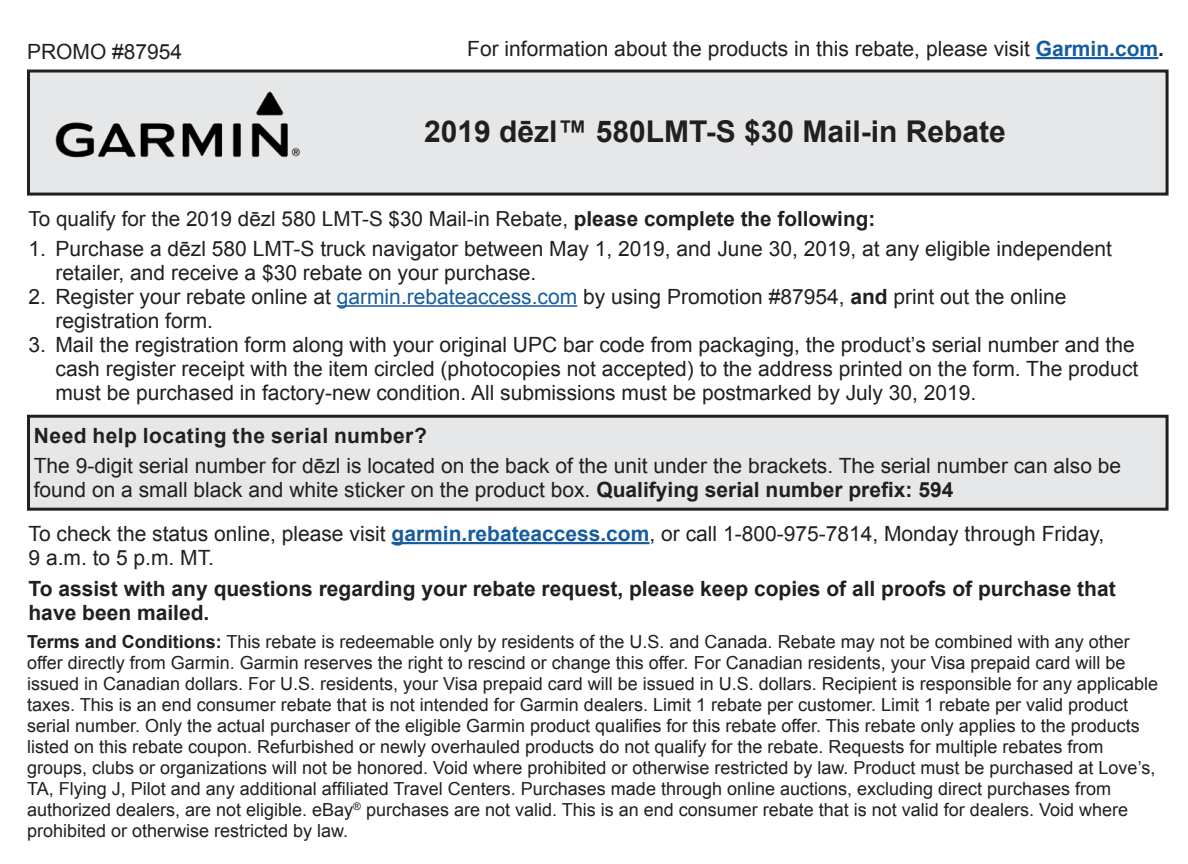
<style>
.page{position:relative;width:1188px;height:864px;background:#fff}
.page>*{position:absolute;margin:0;border:0;box-sizing:border-box;transform-origin:0 0}
.t1{font:700 30px "Arial";color:#231f20}
.t2{font:21px/24px "Arial";color:#231f20}
.t3{font:700 21px/24px "Arial";color:#231f20}
.t4{font:700 21px "Arial";letter-spacing:.02em;color:#231f20}
.t5{font:20.7px "Arial";color:#231f20}
.t6{font:18px/21px "Arial";color:#231f20}
.s1{font-weight:700;color:#175d9e}
.s2{font-weight:700}
.s3{color:#175d9e}
</style>
<div class="page">
<hr style="left:1036px;top:57px;width:122px;height:2px;background:#175d9e">
<div style="left:28px;top:71px;width:1139px;height:123px;background:#e6e7e9"></div>
<div style="left:27px;top:70px;width:1142px;height:126px;border:3px solid #231f20"></div>
<img style="left:55px;top:91px;width:245px;height:67px">
<hr style="left:337px;top:305px;width:240px;height:2px;background:#175d9e">
<hr style="left:392px;top:542px;width:257px;height:2px;background:#175d9e">
<div style="left:28px;top:416px;width:1139px;height:93px;background:#e6e7e9"></div>
<div style="left:27px;top:415px;width:1142px;height:96px;border:3px solid #231f20"></div>
<p class="t2" style="left:27px;top:40px;width:157px">PROMO #87954</p>
<p class="t2" style="left:467px;top:37px;width:698px">For information about the products in this rebate, please visit <span class="s1">Garmin.com</span><span class="s2">.</span></p>
<p class="t1" style="left:424px;top:112px;width:583px">2019 dēzl™ 580LMT-S $30 Mail-in Rebate</p>
<p class="t5" style="left:28px;top:205px;width:848px">To qualify for the 2019 dēzl 580 LMT-S $30 Mail-in Rebate, <span class="s2">please complete the following:</span></p>
<p class="t2" style="left:56px;top:237px;width:1058px;text-indent:-27px">1. Purchase a dēzl 580 LMT-S truck navigator between May 1, 2019, and June 30, 2019, at any eligible independent retailer, and receive a $30 rebate on your purchase.</p>
<p class="t2" style="left:56px;top:285px;width:1012px;text-indent:-27px">2. Register your rebate online at <span class="s3">garmin.rebateaccess.com</span> by using Promotion #87954, <span class="s2">and</span> print out the online registration form.</p>
<p class="t2" style="left:56px;top:333px;width:1084px;text-indent:-27px">3. Mail the registration form along with your original UPC bar code from packaging, the product’s serial number and the cash register receipt with the item circled (photocopies not accepted) to the address printed on the form. The product must be purchased in factory-new condition. All submissions must be postmarked by July 30, 2019.</p>
<p class="t4" style="left:34px;top:421px;width:395px">Need help locating the serial number?</p>
<p class="t2" style="left:34px;top:454px;width:1089px">The 9-digit serial number for dēzl is located on the back of the unit under the brackets. The serial number can also be found on a small black and white sticker on the product box. <span class="s2">Qualifying serial number prefix: 594</span></p>
<p class="t2" style="left:28px;top:522px;width:1077px">To check the status online, please visit <span class="s1">garmin.rebateaccess.com</span>, or call 1-800-975-7814, Monday through Friday,<br>9 a.m. to 5 p.m. MT.</p>
<p class="t3" style="left:28px;top:577px;width:1089px">To assist with any questions regarding your rebate request, please keep copies of all proofs of purchase that have been mailed.</p>
<p class="t6" style="left:27px;top:631px;width:1132px"><span class="s2">Terms and Conditions:</span> This rebate is redeemable only by residents of the U.S. and Canada. Rebate may not be combined with any other offer directly from Garmin. Garmin reserves the right to rescind or change this offer. For Canadian residents, your Visa prepaid card will be issued in Canadian dollars. For U.S. residents, your Visa prepaid card will be issued in U.S. dollars. Recipient is responsible for any applicable taxes. This is an end consumer rebate that is not intended for Garmin dealers. Limit 1 rebate per customer. Limit 1 rebate per valid product serial number. Only the actual purchaser of the eligible Garmin product qualifies for this rebate offer. This rebate only applies to the products listed on this rebate coupon. Refurbished or newly overhauled products do not qualify for the rebate. Requests for multiple rebates from groups, clubs or organizations will not be honored. Void where prohibited or otherwise restricted by law. Product must be purchased at Love’s, TA, Flying J, Pilot and any additional affiliated Travel Centers. Purchases made through online auctions, excluding direct purchases from authorized dealers, are not eligible. eBay<sup>®</sup> purchases are not valid. This is an end consumer rebate that is not valid for dealers. Void where prohibited or otherwise restricted by law.</p>
</div>
